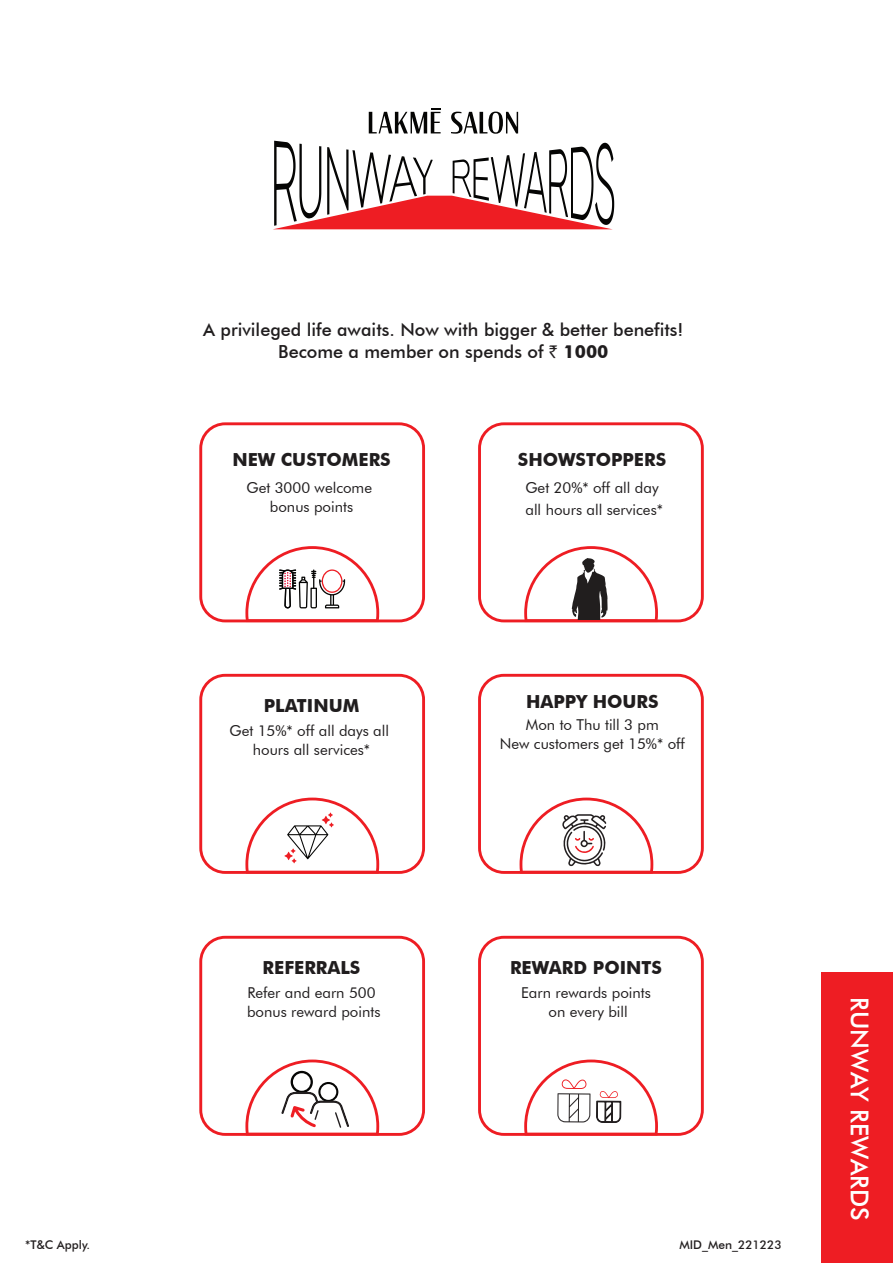
<style>
.page{position:relative;width:893px;height:1263px;background:#fff}
.page>*{position:absolute;margin:0;border:0;box-sizing:border-box;transform-origin:0 0}
.t1{font:500 24.75px "Futura BT";color:#fff}
.t2{font:500 18px/21.6px "Futura BT";color:#201d1e;text-align:center}
.t3{font:700 18px "Futura BT";color:#201d1e}
.t4{font:15px/18.6px "Futura BT";color:#201d1e;text-align:center}
.t5{font:500 12px "Futura BT";color:#231f20}
.s1{font-family:"Rupee";font-weight:400}
.s2{font-weight:700}
</style>
<div class="page">
<svg style="left:199px;top:422px;width:226px;height:200px"></svg>
<svg style="left:245px;top:546px;width:134px;height:76px"></svg>
<svg style="left:199px;top:674px;width:226px;height:200px"></svg>
<svg style="left:478px;top:936px;width:226px;height:200px"></svg>
<svg style="left:478px;top:674px;width:226px;height:200px"></svg>
<svg style="left:524px;top:1059px;width:134px;height:76px"></svg>
<svg style="left:478px;top:422px;width:226px;height:200px"></svg>
<svg style="left:199px;top:936px;width:226px;height:200px"></svg>
<svg style="left:245px;top:1059px;width:134px;height:76px"></svg>
<svg style="left:520px;top:798px;width:133px;height:75px"></svg>
<svg style="left:245px;top:798px;width:134px;height:75px"></svg>
<svg style="left:524px;top:546px;width:134px;height:76px"></svg>
<svg style="left:274px;top:141px;width:340px;height:88px"></svg>
<svg style="left:369px;top:108px;width:72px;height:25px"></svg>
<svg style="left:451px;top:112px;width:67px;height:22px"></svg>
<div style="left:822px;top:972px;width:71px;height:291px;background:#ee1d23"></div>
<p class="t5" style="left:25px;top:1237px;width:66px">*T&amp;C Apply.</p>
<p class="t2" style="left:203px;top:319px;width:482px">A privileged life awaits. Now with bigger &amp; better benefits!<br>Become a member on spends of <span class="s1">`</span> <span class="s2">1000</span></p>
<p class="t3" style="left:232px;top:448px;width:160px">NEW CUSTOMERS</p>
<p class="t4" style="left:247px;top:479px;width:127px">Get 3000 welcome bonus points</p>
<p class="t3" style="left:264px;top:694px;width:97px">PLATINUM</p>
<p class="t4" style="left:230px;top:721px;width:161px">Get 15%* off all days all hours all services*</p>
<p class="t3" style="left:518px;top:448px;width:150px">SHOWSTOPPERS</p>
<p class="t4" style="left:525px;top:477px;width:139px;line-height:21.6px;text-align:left">Get 20%* off all day all hours all services*</p>
<p class="t3" style="left:526px;top:691px;width:134px">HAPPY HOURS</p>
<p class="t4" style="left:500px;top:715px;width:187px">Mon to Thu till 3 pm<br>New customers get 15%* off</p>
<p class="t3" style="left:263px;top:956px;width:99px">REFERRALS</p>
<p class="t4" style="left:247px;top:983px;width:135px;text-align:left">Refer and earn 500 bonus reward points</p>
<p class="t3" style="left:510px;top:956px;width:153px">REWARD POINTS</p>
<p class="t4" style="left:521px;top:983px;width:131px">Earn rewards points on every bill</p>
<p class="t5" style="left:679px;top:1237px;width:104px">MID_Men_221223</p>
<h1 class="t1" style="left:874px;top:997px;width:225px;rotate:90deg">RUNWAY REWARDS</h1>
</div>
